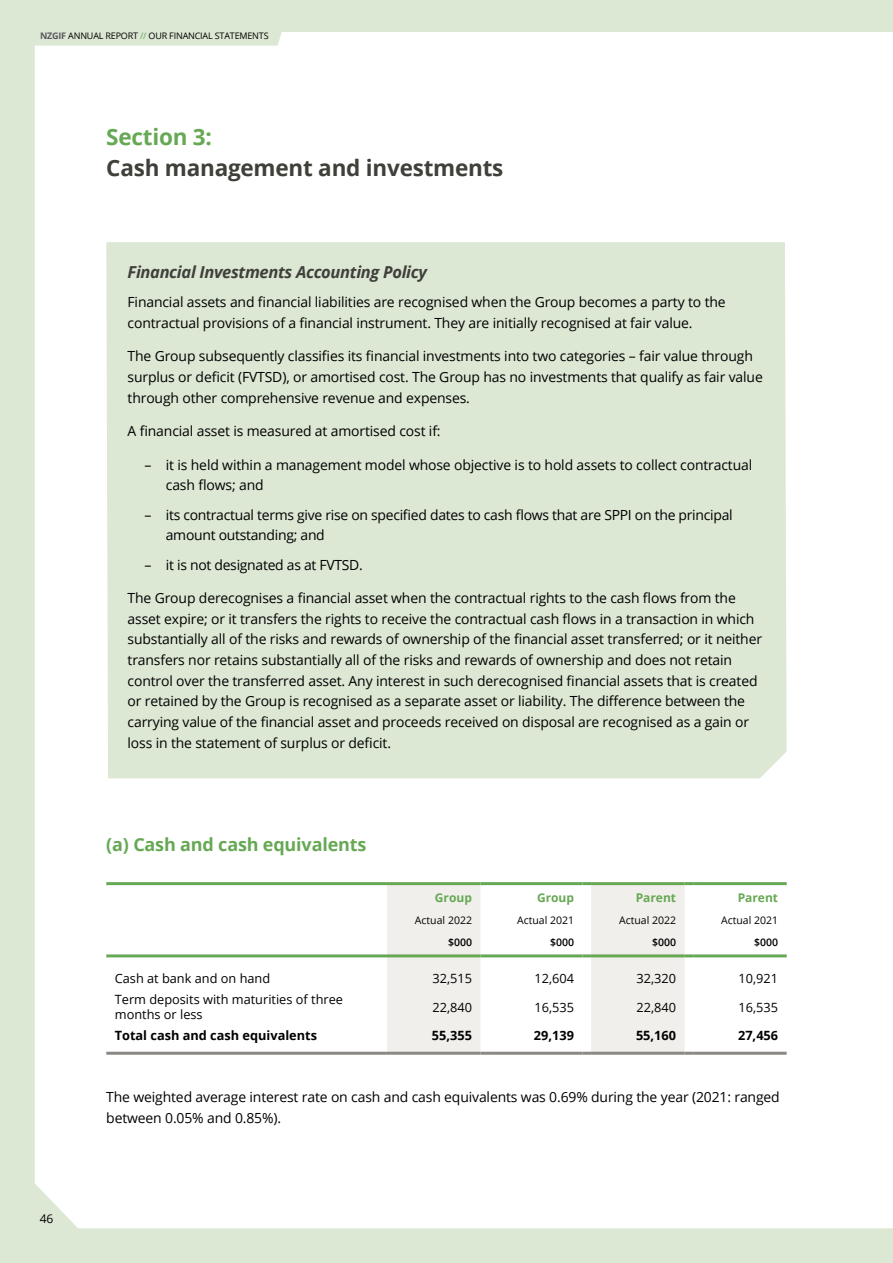
<style>
.page{position:relative;width:893px;height:1263px;background:#dce7d4}
.page>*{position:absolute;margin:0;border:0;box-sizing:border-box;transform-origin:0 0}
.t1{font:700 22.5px/31.5px "Open Sans";letter-spacing:-.01em;color:#3f403a}
.t2{font:700 18px "Open Sans";letter-spacing:-.01em;color:#66a854}
.GIF_Heading_3{font:italic 700 16.5px "Open Sans";letter-spacing:-.02em;color:#3f403a}
.GIF_Body_text{font:13.95px/20.7px "Open Sans";letter-spacing:-.01em;color:#000}
.t3{font:12.75px/14.2px "Open Sans";color:#000}
.t4{font:700 12.75px "Open Sans";color:#000}
.t5{font:700 12px "Open Sans";color:#66a854}
.t6{font:12px "Open Sans";color:#000}
.t7{font:10.5px "Open Sans";color:#000}
.t8{font:600 10.5px "Open Sans";color:#000}
.t9{font:9px "Open Sans";letter-spacing:-.02em;color:#000}
.s1{font-weight:700;color:#58595b}
.s2{color:#66a854}
</style>
<div class="page">
<div style="left:35px;top:32px;width:858px;height:1196px;background:#fff"></div>
<svg style="left:35px;top:32px;width:262px;height:14px"></svg>
<svg style="left:106px;top:242px;width:681px;height:536px"></svg>
<svg style="left:387px;top:885px;width:298px;height:167px;background:#f4f4f1"></svg>
<hr style="left:106px;top:882px;width:281px;height:3px;background:#66a854">
<hr style="left:387px;top:882px;width:93px;height:3px;background:#66a854">
<svg style="left:480px;top:882px;width:9px;height:3px"></svg>
<hr style="left:489px;top:882px;width:94px;height:3px;background:#66a854">
<svg style="left:583px;top:882px;width:8px;height:3px"></svg>
<hr style="left:591px;top:882px;width:94px;height:3px;background:#66a854">
<svg style="left:685px;top:882px;width:8px;height:3px"></svg>
<hr style="left:693px;top:882px;width:94px;height:3px;background:#66a854">
<hr style="left:106px;top:954px;width:281px;height:3px;background:#66a854">
<hr style="left:387px;top:954px;width:93px;height:3px;background:#66a854">
<svg style="left:480px;top:954px;width:9px;height:3px"></svg>
<hr style="left:489px;top:954px;width:94px;height:3px;background:#66a854">
<svg style="left:583px;top:954px;width:8px;height:3px"></svg>
<hr style="left:591px;top:954px;width:94px;height:3px;background:#66a854">
<svg style="left:685px;top:954px;width:8px;height:3px"></svg>
<hr style="left:693px;top:954px;width:94px;height:3px;background:#66a854">
<hr style="left:106px;top:1052px;width:281px;height:3px;background:#8b8884">
<hr style="left:387px;top:1052px;width:93px;height:3px;background:#8b8884">
<svg style="left:480px;top:1052px;width:9px;height:3px"></svg>
<hr style="left:489px;top:1052px;width:94px;height:3px;background:#8b8884">
<svg style="left:583px;top:1052px;width:8px;height:3px"></svg>
<hr style="left:591px;top:1052px;width:94px;height:3px;background:#8b8884">
<svg style="left:685px;top:1052px;width:8px;height:3px"></svg>
<hr style="left:693px;top:1052px;width:94px;height:3px;background:#8b8884">
<svg style="left:758px;top:750px;width:44px;height:44px"></svg>
<p class="t9" style="left:40px;top:29px;width:230px"><span class="s1">NZGIF</span> ANNUAL REPORT <span class="s2">//</span> OUR FINANCIAL STATEMENTS</p>
<p class="t1" style="left:106px;top:120px;width:399px"><span class="s2">Section 3:<br></span>Cash management and investments</p>
<p class="GIF_Heading_3" style="left:128px;top:260px;width:301px">Financial Investments Accounting Policy</p>
<p class="GIF_Body_text" style="left:128px;top:291px;width:600px">Financial assets and financial liabilities are recognised when the Group becomes a party to the contractual provisions of a financial instrument. They are initially recognised at fair value.</p>
<p class="GIF_Body_text" style="left:128px;top:346px;width:637px">The Group subsequently classifies its financial investments into two categories – fair value through surplus or deficit (FVTSD), or amortised cost. The Group has no investments that qualify as fair value through other comprehensive revenue and expenses.</p>
<p class="GIF_Body_text" style="left:128px;top:420px;width:315px">A financial asset is measured at amortised cost if:</p>
<p class="GIF_Body_text" style="left:166px;top:454px;width:588px;text-indent:-21px">– it is held within a management model whose objective is to hold assets to collect contractual cash flows; and</p>
<p class="GIF_Body_text" style="left:166px;top:504px;width:568px;text-indent:-21px">– its contractual terms give rise on specified dates to cash flows that are SPPI on the principal amount outstanding; and</p>
<p class="GIF_Body_text" style="left:145px;top:554px;width:220px">– it is not designated as at FVTSD.</p>
<p class="GIF_Body_text" style="left:128px;top:587px;width:636px">The Group derecognises a financial asset when the contractual rights to the cash flows from the asset expire; or it transfers the rights to receive the contractual cash flows in a transaction in which substantially all of the risks and rewards of ownership of the financial asset transferred; or it neither transfers nor retains substantially all of the risks and rewards of ownership and does not retain control over the transferred asset. Any interest in such derecognised financial assets that is created or retained by the Group is recognised as a separate asset or liability. The difference between the carrying value of the financial asset and proceeds received on disposal are recognised as a gain or loss in the statement of surplus or deficit.</p>
<p class="t2" style="left:106px;top:831px;width:262px">(a) Cash and cash equivalents</p>
<p class="t5" style="left:435px;top:889px;width:39px">Group</p>
<p class="t5" style="left:537px;top:889px;width:39px">Group</p>
<p class="t5" style="left:636px;top:889px;width:42px">Parent</p>
<p class="t5" style="left:738px;top:889px;width:42px">Parent</p>
<p class="t7" style="left:415px;top:913px;width:59px">Actual 2022</p>
<p class="t7" style="left:517px;top:913px;width:59px">Actual 2021</p>
<p class="t7" style="left:619px;top:913px;width:59px">Actual 2022</p>
<p class="t7" style="left:721px;top:913px;width:59px">Actual 2021</p>
<p class="t8" style="left:448px;top:935px;width:25px">$000</p>
<p class="t8" style="left:550px;top:935px;width:25px">$000</p>
<p class="t8" style="left:652px;top:935px;width:25px">$000</p>
<p class="t8" style="left:754px;top:935px;width:25px">$000</p>
<p class="t3" style="left:115px;top:970px;width:157px">Cash at bank and on hand</p>
<p class="t3" style="left:432px;top:970px;width:41px">32,515</p>
<p class="t3" style="left:534px;top:970px;width:41px">12,604</p>
<p class="t3" style="left:636px;top:970px;width:41px">32,320</p>
<p class="t3" style="left:739px;top:970px;width:41px">10,921</p>
<p class="t3" style="left:115px;top:992px;width:230px">Term deposits with maturities of three months or less</p>
<p class="t3" style="left:432px;top:999px;width:41px">22,840</p>
<p class="t3" style="left:534px;top:999px;width:41px">16,535</p>
<p class="t3" style="left:636px;top:999px;width:41px">22,840</p>
<p class="t3" style="left:739px;top:999px;width:41px">16,535</p>
<p class="t4" style="left:115px;top:1027px;width:204px">Total cash and cash equivalents</p>
<p class="t4" style="left:432px;top:1027px;width:42px">55,355</p>
<p class="t4" style="left:534px;top:1027px;width:42px">29,139</p>
<p class="t4" style="left:636px;top:1027px;width:42px">55,160</p>
<p class="t4" style="left:738px;top:1027px;width:42px">27,456</p>
<p class="t6" style="left:40px;top:1210px;width:15px">46</p>
<p class="GIF_Body_text" style="left:106px;top:1086px;width:675px">The weighted average interest rate on cash and cash equivalents was 0.69% during the year (2021: ranged between 0.05% and 0.85%).</p>
</div>
